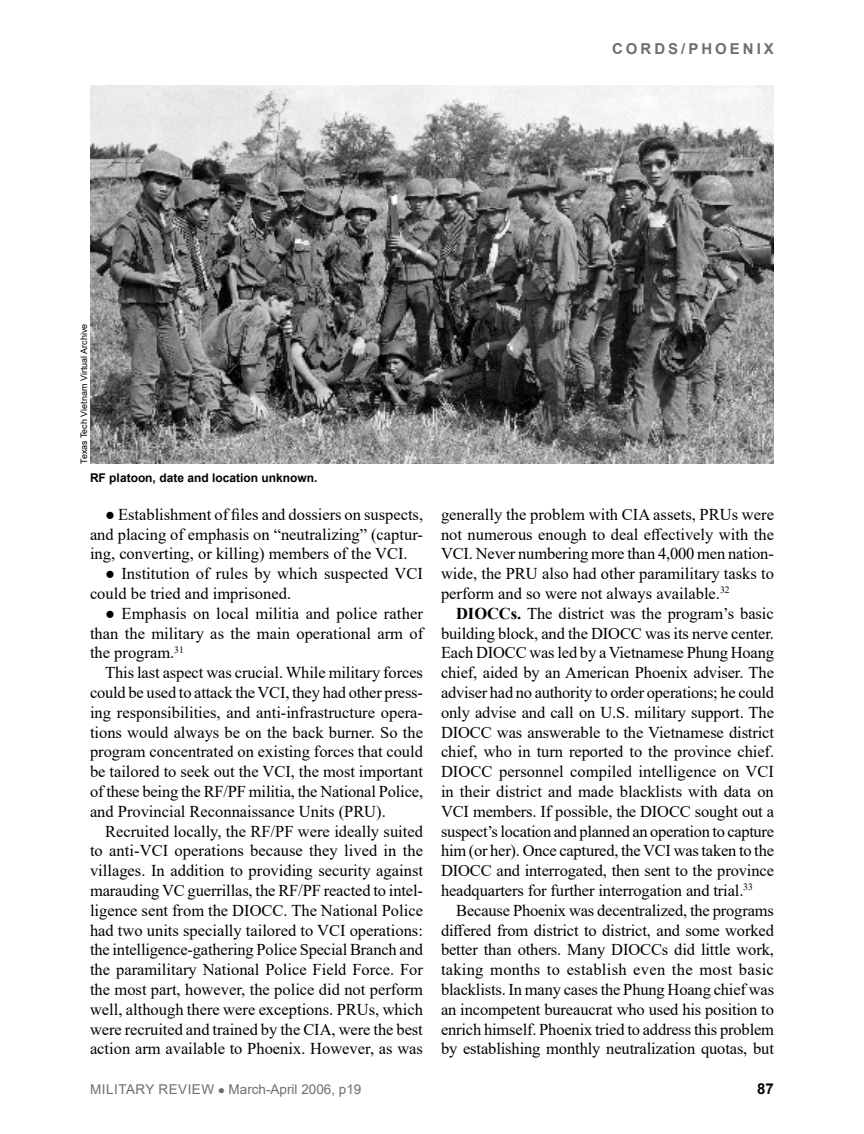
<style>
.page{position:relative;width:864px;height:1134px;background:#fff}
.page>*{position:absolute;margin:0;border:0;box-sizing:border-box;transform-origin:0 0}
.t1{font:16.5px/19.8px "Times New Roman";letter-spacing:-.005em;color:#000;text-align:justify}
.t2{font:700 15px "Arial";letter-spacing:.2em;color:#6d6e71}
.t3{font:700 15px "Arial";color:#000}
.t4{font:13.5px "Arial";color:#6d6e71}
.t5{font:700 12px "Arial";color:#000}
.t6{font:9px "Arial";color:#000}
.s1{font-weight:700}
</style>
<div class="page">
<img style="left:90px;top:86px;width:684px;height:378px">
<p class="t2" style="left:612px;top:38px;width:163px">CORDS/PHOENIX</p>
<p class="t6" style="left:78px;top:464px;width:142px;rotate:-90deg">Texas Tech Vietnam Virtual Archive</p>
<p class="t5" style="left:90px;top:469px;width:229px">RF platoon, date and location unknown.</p>
<p class="t1" style="left:105px;top:504px;width:319px">● Establishment of files and dossiers on suspects,</p>
<p class="t1" style="left:90px;top:524px;width:335px">and placing of emphasis on “neutralizing” (captur-</p>
<p class="t1" style="left:90px;top:543px;width:319px">ing, converting, or killing) members of the VCI.</p>
<p class="t1" style="left:105px;top:563px;width:319px">● Institution of rules by which suspected VCI</p>
<p class="t1" style="left:90px;top:583px;width:203px">could be tried and imprisoned.</p>
<p class="t1" style="left:90px;top:603px;width:335px;text-indent:15px">● Emphasis on local militia and police rather than the military as the main operational arm of the program.<sup>31</sup></p>
<p class="t1" style="left:90px;top:662px;width:335px;text-indent:15px">This last aspect was crucial. While military forces could be used to attack the VCI, they had other press&shy;ing responsibilities, and anti-infrastructure opera&shy;tions would always be on the back burner. So the program concentrated on existing forces that could be tailored to seek out the VCI, the most important of these being the RF/PF militia, the National Police, and Provincial Reconnaissance Units (PRU).</p>
<p class="t1" style="left:90px;top:821px;width:335px;text-indent:15px">Recruited locally, the RF/PF were ideally suited to anti-VCI operations because they lived in the villages. In addition to providing security against marauding VC guerrillas, the RF/PF reacted to intel&shy;ligence sent from the DIOCC. The National Police had two units specially tailored to VCI operations: the intelligence-gathering Police Special Branch and the paramilitary National Police Field Force. For the most part, however, the police did not perform well, although there were exceptions. PRUs, which were recruited and trained by the CIA, were the best action arm available to Phoenix. However, as was</p>
<p class="t1" style="left:441px;top:504px;width:335px">generally the problem with CIA assets, PRUs were not numerous enough to deal effectively with the</p>
<p class="t1" style="left:441px;top:543px;width:335px">VCI. Never numbering more than 4,000 men nation&shy;wide, the PRU also had other paramilitary tasks to perform and so were not always available.<sup>32</sup></p>
<p class="t1" style="left:456px;top:603px;width:319px"><span class="s1">DIOCCs.</span> The district was the program’s basic</p>
<p class="t1" style="left:441px;top:623px;width:335px">building block, and the DIOCC was its nerve center.</p>
<p class="t1" style="left:441px;top:642px;width:335px">Each DIOCC was led by a Vietnamese Phung Hoang</p>
<p class="t1" style="left:441px;top:662px;width:335px">chief, aided by an American Phoenix adviser. The adviser had no authority to order operations; he could only advise and call on U.S. military support. The</p>
<p class="t1" style="left:441px;top:722px;width:335px">DIOCC was answerable to the Vietnamese district</p>
<p class="t1" style="left:441px;top:741px;width:335px">chief, who in turn reported to the province chief.</p>
<p class="t1" style="left:441px;top:761px;width:335px">DIOCC personnel compiled intelligence on VCI in their district and made blacklists with data on VCI members. If possible, the DIOCC sought out a suspect’s location and planned an operation to capture him (or her). Once captured, the VCI was taken to the</p>
<p class="t1" style="left:441px;top:860px;width:335px">DIOCC and interrogated, then sent to the province</p>
<p class="t1" style="left:456px;top:880px;width:319px;text-indent:-15px">headquarters for further interrogation and trial.<sup>33<br></sup>Because Phoenix was decentralized, the programs</p>
<p class="t1" style="left:441px;top:920px;width:335px">differed from district to district, and some worked better than others. Many DIOCCs did little work, taking months to establish even the most basic</p>
<p class="t1" style="left:441px;top:979px;width:335px">blacklists. In many cases the Phung Hoang chief was an incompetent bureaucrat who used his position to enrich himself. Phoenix tried to address this problem by establishing monthly neutralization quotas, but</p>
<p class="t4" style="left:90px;top:1079px;width:273px">MILITARY REVIEW ● March-April 2006, p19</p>
<p class="t3" style="left:757px;top:1078px;width:18px">87</p>
</div>
